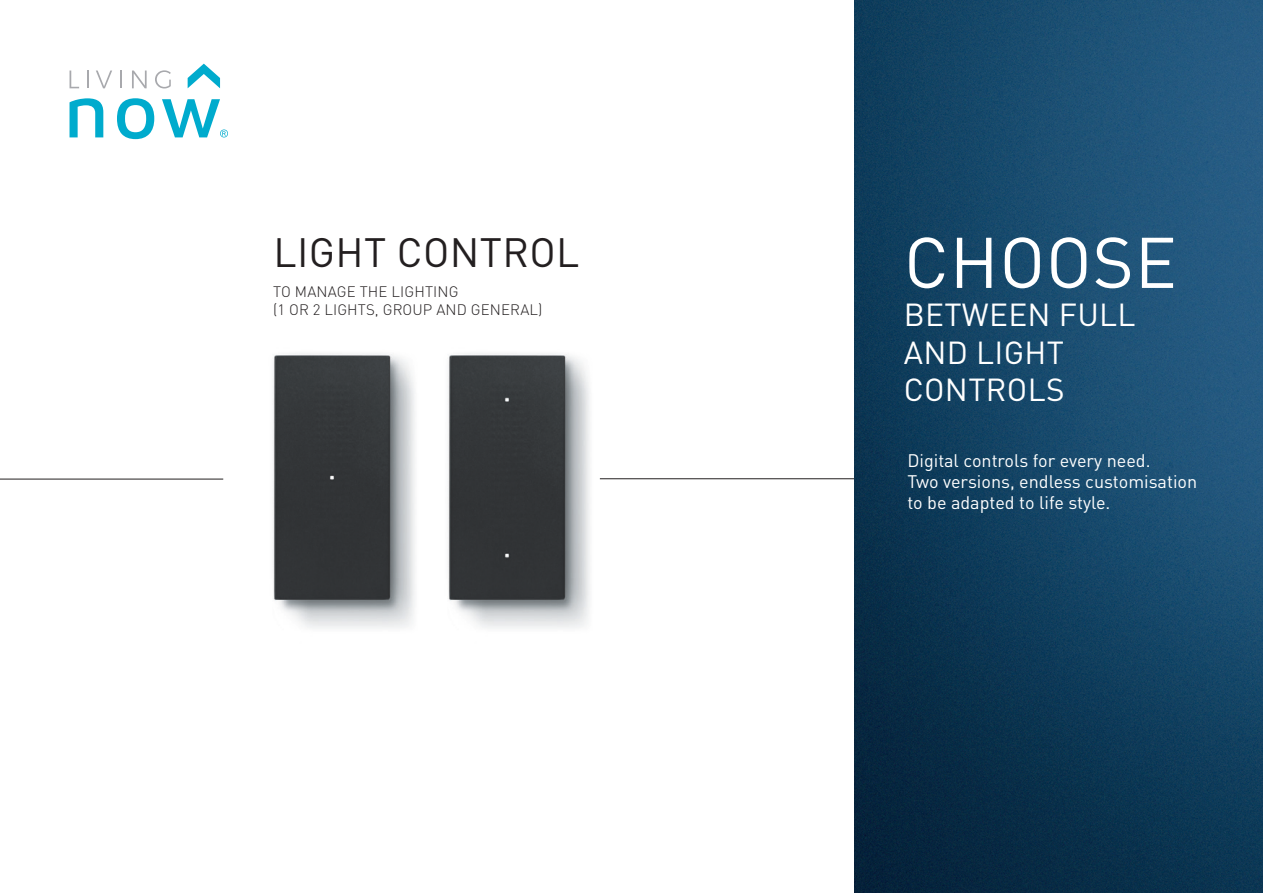
<style>
.page{position:relative;width:1263px;height:893px;background:#fff}
.page>*{position:absolute;margin:0;border:0;box-sizing:border-box;transform-origin:0 0}
.t1{font:70.5px "DIN Pro";letter-spacing:.01em;color:#fff}
.t2{font:40.5px "DIN Pro";letter-spacing:.01em;color:#231f20}
.t3{font:31.5px/37.8px "DIN Pro";letter-spacing:.01em;color:#fff}
.t4{font:18px/21px "DIN Pro";color:#fff}
.t5{font:300 15px/18px "DIN Pro";letter-spacing:.01em;color:#231f20}
</style>
<div class="page">
<hr style="left:0;top:479px;width:223px;height:1px;background:#231f20">
<img style="left:273px;top:353px;width:142px;height:276px">
<img style="left:448px;top:353px;width:142px;height:276px">
<hr style="left:600px;top:478px;width:255px;height:1px;background:#231f20">
<img style="left:855px;top:0;width:408px;height:893px">
<svg style="left:70px;top:98px;width:33px;height:39px"></svg>
<svg style="left:117px;top:98px;width:37px;height:41px"></svg>
<svg style="left:132px;top:71px;width:15px;height:17px"></svg>
<svg style="left:70px;top:71px;width:9px;height:17px"></svg>
<svg style="left:87px;top:70px;width:2px;height:18px"></svg>
<svg style="left:96px;top:71px;width:16px;height:17px"></svg>
<svg style="left:120px;top:70px;width:2px;height:18px"></svg>
<svg style="left:155px;top:70px;width:16px;height:18px"></svg>
<svg style="left:188px;top:64px;width:32px;height:24px"></svg>
<svg style="left:162px;top:99px;width:66px;height:38px"></svg>
<p class="t2" style="left:273px;top:225px;width:307px">LIGHT CONTROL</p>
<p class="t5" style="left:273px;top:281px;width:271px">TO MANAGE THE LIGHTING<br>(1 OR 2 LIGHTS, GROUP AND GENERAL)</p>
<p class="t1" style="left:904px;top:215px;width:274px">CHOOSE</p>
<p class="t3" style="left:904px;top:294px;width:233px">BETWEEN FULL<br>AND LIGHT<br>CONTROLS</p>
<p class="t4" style="left:907px;top:449px;width:291px">Digital controls for every need.<br>Two versions, endless customisation to be adapted to life style.</p>
</div>
